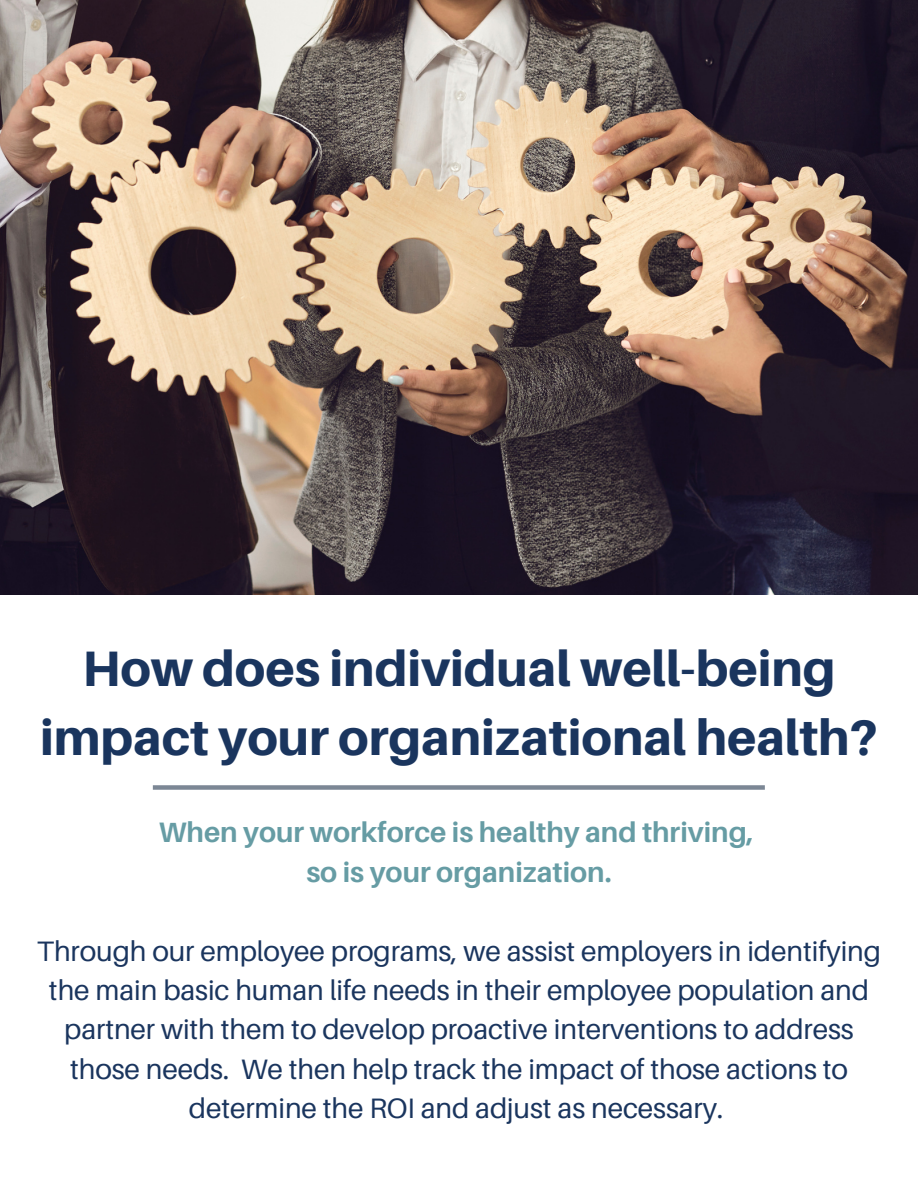
<style>
.page{position:relative;width:918px;height:1188px;background:#fff}
.page>*{position:absolute;margin:0;border:0;box-sizing:border-box;transform-origin:0 0}
.t1{font:800 49.8px/68.7px "Aileron";color:#1a355e;text-align:center}
.t2{font:28.2px/39.3px "Aileron";letter-spacing:-.005em;color:#1a355e;text-align:center}
.t3{font:700 28.2px/39.3px "Aileron";color:#669ca4;text-align:center}
</style>
<div class="page">
<img style="left:0;top:0;width:918px;height:594px">
<div style="left:153px;top:785px;width:612px;height:5px;background:#7c8795"></div>
<h1 class="t1" style="left:40px;top:633px;width:839px">How does individual well-being impact your organizational health?</h1>
<p class="t3" style="left:159px;top:812px;width:596px">When your workforce is healthy and thriving, so is your organization.</p>
<p class="t2" style="left:37px;top:931px;width:846px">Through our employee programs, we assist employers in identifying the main basic human life needs in their employee population and partner with them to develop proactive interventions to address those needs. We then help track the impact of those actions to determine the ROI and adjust as necessary.</p>
</div>
